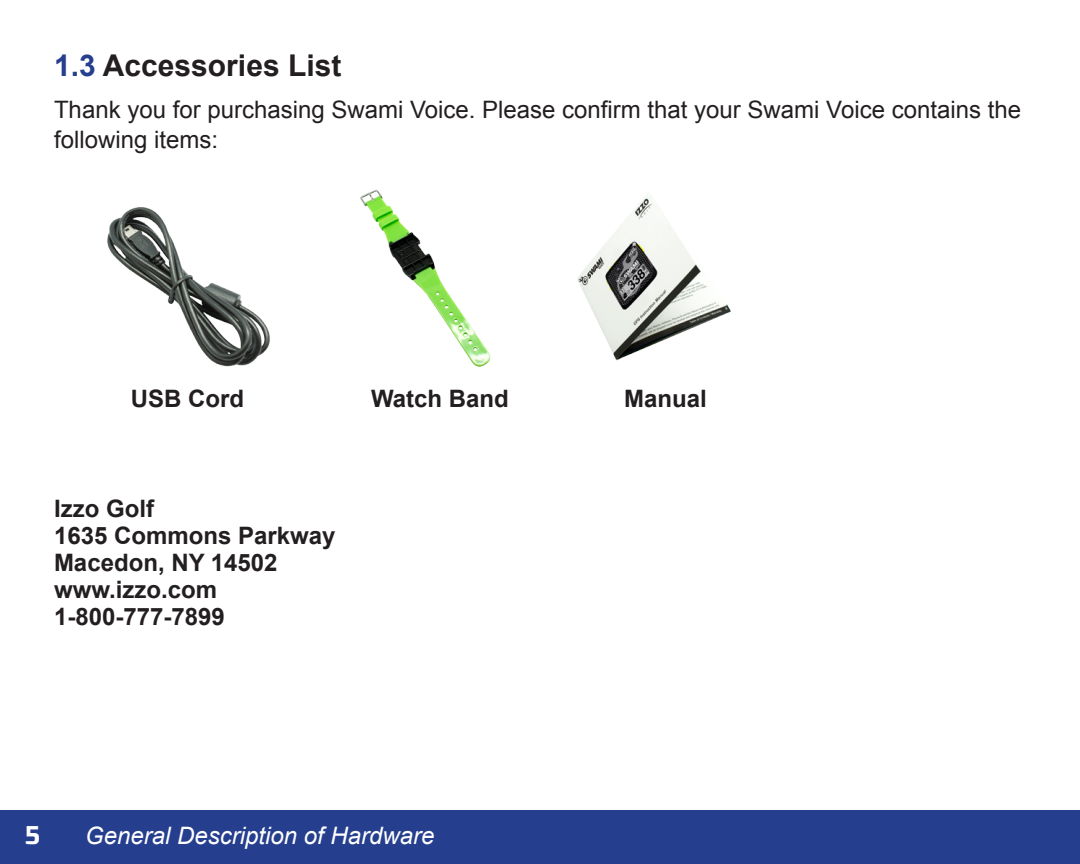
<style>
.page{position:relative;width:1080px;height:864px;background:#fff}
.page>*{position:absolute;margin:0;border:0;box-sizing:border-box;transform-origin:0 0}
.t1{font:700 30px "Arial";color:#231f20}
.t2{font:700 30px "Morgan Sn Caps";color:#fff}
.t3{font:24px/30px "Arial";color:#231f20}
.t4{font:700 24px "Arial";color:#231f20}
.t5{font:italic 24px "Arial";color:#fff}
.s1{color:#253f8e}
</style>
<div class="page">
<div style="left:0;top:810px;width:1080px;height:54px;background:#253f8e"></div>
<img style="left:107px;top:207px;width:163px;height:160px">
<img style="left:360px;top:190px;width:131px;height:177px">
<img style="left:577px;top:197px;width:154px;height:164px">
<p class="t1" style="left:54px;top:45px;width:289px"><span class="s1">1.3</span> Accessories List</p>
<p class="t3" style="left:54px;top:95px;width:969px">Thank you for purchasing Swami Voice. Please confirm that your Swami Voice contains the following items:</p>
<p class="t4" style="left:131px;top:383px;width:115px">USB Cord</p>
<p class="t4" style="left:371px;top:383px;width:139px">Watch Band</p>
<p class="t4" style="left:624px;top:383px;width:84px">Manual</p>
<p class="t4" style="left:54px;top:493px;width:102px">Izzo Golf</p>
<p class="t4" style="left:54px;top:520px;width:283px">1635 Commons Parkway</p>
<p class="t4" style="left:54px;top:547px;width:225px">Macedon, NY 14502</p>
<p class="t4" style="left:54px;top:574px;width:165px">www.izzo.com</p>
<p class="t4" style="left:54px;top:601px;width:172px">1-800-777-7899</p>
<p class="t2" style="left:24px;top:819px;width:19px">5</p>
<p class="t5" style="left:85px;top:821px;width:351px">General Description of Hardware</p>
</div>
